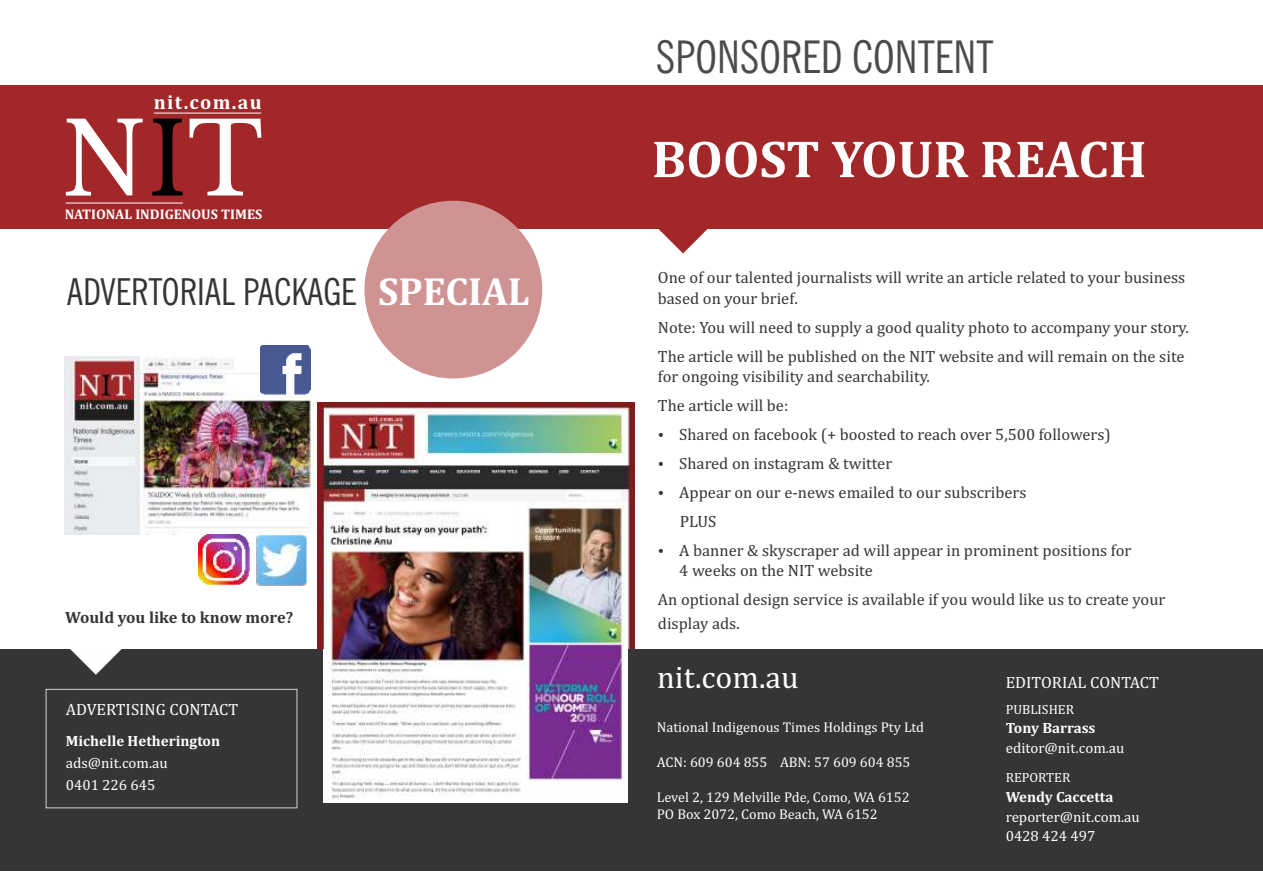
<style>
.page{position:relative;width:1263px;height:893px;background:#fff}
.page>*{position:absolute;margin:0;border:0;box-sizing:border-box;transform-origin:0 0}
.t1{font:99.75px "Libre Baskerville";color:#000;scale:.94 1}
.t2{font:700 52.8px "Cambria";color:#fefefe}
.t3{font:condensed 45px "News Gothic BT";color:#4b4b4d}
.t4{font:700 39.75px "Cambria";color:#fefefe}
.t5{font:condensed 37.05px "News Gothic BT";color:#373435}
.t6{font:31.8px "Cambria";color:#fefefe}
.t7{font:700 19.95px "Cambria";letter-spacing:.065em;color:#fff}
.t8{font:16.5px/29px "Cambria";color:#373435}
.t9{font:16.5px "Cambria";color:#fefefe}
.t10{font:700 16.5px "Cambria";color:#373435}
.t11{font:15px/19.4px "Cambria";color:#fefefe}
.t12{font:700 15px "Cambria";color:#fefefe}
.t13{font:14.25px/17.5px "Cambria";color:#fefefe}
.t14{font:700 14.1px "Cambria";color:#fff}
.t15{font:13.5px "Cambria";color:#fefefe}
.s1{color:#fff}
</style>
<div class="page">
<div style="left:0;top:649px;width:1263px;height:222px;background:#373435"></div>
<div style="left:0;top:86px;width:1263px;height:143px;background:#a12729"></div>
<svg style="left:66px;top:119px;width:77px;height:77px"></svg>
<hr style="left:66px;top:203px;width:117px;height:1px;background:#fff">
<hr style="left:154px;top:113px;width:107px;height:1px;background:#fff">
<div style="left:364px;top:201px;width:178px;height:177px;background:#d09394;border-radius:50%"></div>
<svg style="left:658px;top:229px;width:50px;height:24px"></svg>
<svg style="left:70px;top:649px;width:52px;height:26px"></svg>
<div style="left:323px;top:504px;width:305px;height:298px;background:#fefefe"></div>
<img style="left:318px;top:402px;width:316px;height:246px">
<img style="left:328px;top:550px;width:199px;height:157px">
<img style="left:526px;top:644px;width:98px;height:138px">
<img style="left:332px;top:669px;width:191px;height:131px">
<img style="left:65px;top:356px;width:248px;height:179px">
<img style="left:198px;top:534px;width:52px;height:51px">
<img style="left:261px;top:346px;width:49px;height:49px">
<img style="left:254px;top:534px;width:54px;height:52px">
<div style="left:46px;top:689px;width:251px;height:119px;border:1px solid #d2d3d5"></div>
<p class="t7" style="left:154px;top:93px;width:109px">nit.com.au</p>
<h1 class="t1" style="left:148px;top:99px;width:124px">I<span class="s1">T</span></h1>
<p class="t14" style="left:65px;top:208px;width:199px">NATIONAL INDIGENOUS TIMES</p>
<h3 class="t3" style="left:656px;top:38px;width:339px">SPONSORED CONTENT</h3>
<h2 class="t2" style="left:652px;top:136px;width:496px">BOOST YOUR REACH</h2>
<h3 class="t5" style="left:67px;top:277px;width:291px">ADVERTORIAL PACKAGE</h3>
<p class="t8" style="left:658px;top:268px;width:529px;line-height:20.2px">One of our talented journalists will write an article related to your business based on your brief.</p>
<p class="t8" style="left:658px;top:313px;width:532px">Note: You will need to supply a good quality photo to accompany your story.<br>The article will be published on the NIT website and will remain on the site</p>
<p class="t8" style="left:658px;top:363px;width:274px">for ongoing visibility and searchability.<br>The article will be:</p>
<p class="t8" style="left:679px;top:421px;width:453px">Shared on facebook (+ boosted to reach over 5,500 followers)<br>Shared on instagram &amp; twitter<br>Appear on our e-news emailed to our subscribers<br>PLUS<br>A banner &amp; skyscraper ad will appear in prominent positions for</p>
<p class="t8" style="left:658px;top:557px;width:509px;text-indent:21px">4 weeks on the NIT website<br>An optional design service is available if you would like us to create your</p>
<p class="t8" style="left:658px;top:610px;width:83px">display ads.</p>
<h3 class="t4" style="left:378px;top:274px;width:153px">SPECIAL</h3>
<p class="t10" style="left:65px;top:610px;width:230px">Would you like to know more?</p>
<p class="t9" style="left:66px;top:702px;width:174px">ADVERTISING CONTACT</p>
<p class="t12" style="left:66px;top:734px;width:156px">Michelle Hetherington</p>
<p class="t11" style="left:66px;top:753px;width:104px;line-height:22.2px">ads@nit.com.au<br>0401 226 645</p>
<h3 class="t6" style="left:657px;top:663px;width:143px">nit.com.au</h3>
<p class="t9" style="left:1006px;top:675px;width:155px">EDITORIAL CONTACT</p>
<p class="t15" style="left:1006px;top:704px;width:70px">PUBLISHER</p>
<p class="t12" style="left:1006px;top:722px;width:91px">Tony Barrass</p>
<p class="t11" style="left:1006px;top:739px;width:120px">editor@nit.com.au</p>
<p class="t15" style="left:1006px;top:771px;width:66px">REPORTER</p>
<p class="t12" style="left:1006px;top:791px;width:109px">Wendy Caccetta</p>
<p class="t11" style="left:1006px;top:808px;width:136px">reporter@nit.com.au<br>0428 424 497</p>
<p class="t13" style="left:657px;top:719px;width:269px">National Indigenous Times Holdings Pty Ltd</p>
<p class="t13" style="left:657px;top:754px;width:255px">ACN: 609 604 855 ABN: 57 609 604 855</p>
<p class="t13" style="left:657px;top:789px;width:254px">Level 2, 129 Melville Pde, Como, WA 6152<br>PO Box 2072, Como Beach, WA 6152</p>
</div>
